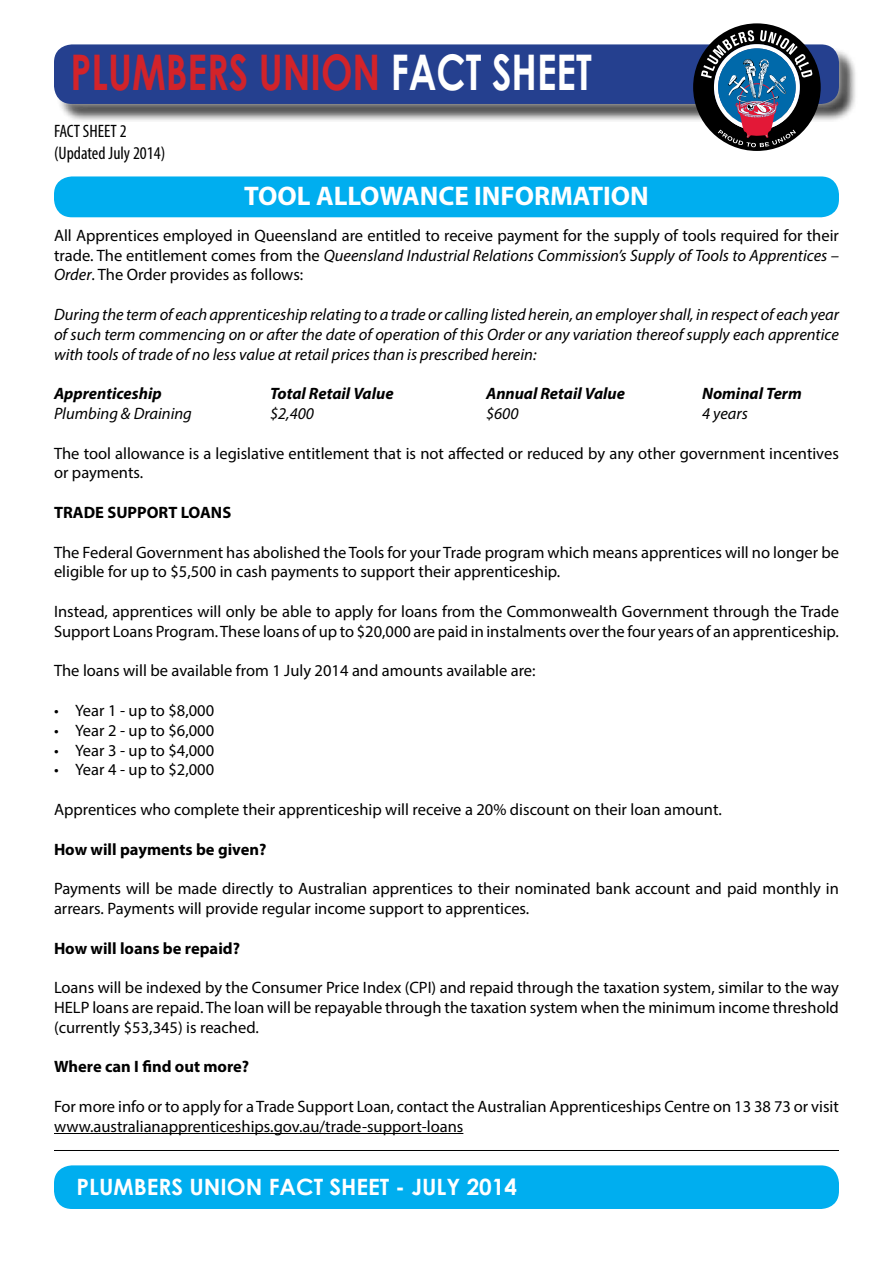
<style>
.page{position:relative;width:893px;height:1263px;background:#fff}
.page>*{position:absolute;margin:0;border:0;box-sizing:border-box;transform-origin:0 0}
.t1{font:700 49.2px "Century Gothic";color:#d2232a;scale:.76 1}
.t2{font:700 27px "Myriad Pro";color:#fff}
.t3{font:700 22.5px "Century Gothic";color:#fff}
.t4{font:condensed 18px/21.6px "Myriad Pro";color:#000}
.t5{font:16.5px/19.8px "Myriad Pro";color:#000}
.t6{font:italic 16.5px/19.8px "Myriad Pro";color:#000;text-align:justify}
.t7{font:700 16.5px "Myriad Pro";color:#000}
.t8{font:italic 700 16.5px "Myriad Pro";color:#000}
.s1{color:#fff}
.s2{font-style:italic}
</style>
<div class="page">
<div style="left:56px;top:47px;width:802px;height:75px;background:#000;opacity:.75"></div>
<div style="left:44px;top:35px;width:805px;height:79px;background:#fff;opacity:.75"></div>
<div style="left:54px;top:44px;width:785px;height:60px;background:#25408f;border-radius:18px"></div>
<svg style="left:693px;top:23px;width:128px;height:128px"></svg>
<hr style="left:54px;top:1150px;width:785px;height:1px;background:#000">
<div style="left:54px;top:1165px;width:785px;height:44px;background:#00aeef;border-radius:18px"></div>
<hr style="left:54px;top:1133px;width:409px;height:1px;background:#000">
<div style="left:54px;top:176px;width:785px;height:41px;background:#00aeef;border-radius:18px"></div>
<h1 class="t1" style="left:71px;top:35px;width:687px">PLUMBERS UNION <span class="s1">FACT SHEET</span></h1>
<p class="t4" style="left:54px;top:120px;width:113px">FACT SHEET 2 (Updated July 2014)</p>
<h2 class="t2" style="left:244px;top:178px;width:406px">TOOL ALLOWANCE INFORMATION</h2>
<p class="t5" style="left:54px;top:225px;width:786px;text-align:justify">All Apprentices employed in Queensland are entitled to receive payment for the supply of tools required for their trade. The entitlement comes from the <span class="s2">Queensland Industrial Relations Commission’s Supply of Tools to Apprentices – Order</span>. The Order provides as follows:</p>
<p class="t6" style="left:54px;top:304px;width:787px">During the term of each apprenticeship relating to a trade or calling listed herein, an employer shall, in respect of each year of such term commencing on or after the date of operation of this Order or any variation thereof supply each apprentice with tools of trade of no less value at retail prices than is prescribed herein:</p>
<p class="t8" style="left:54px;top:383px;width:109px">Apprenticeship</p>
<p class="t8" style="left:270px;top:383px;width:125px">Total Retail Value</p>
<p class="t8" style="left:486px;top:383px;width:141px">Annual Retail Value</p>
<p class="t8" style="left:702px;top:383px;width:101px">Nominal Term</p>
<p class="t6" style="left:54px;top:403px;width:139px">Plumbing &amp; Draining</p>
<p class="t6" style="left:270px;top:403px;width:46px">$2,400</p>
<p class="t6" style="left:486px;top:403px;width:34px">$600</p>
<p class="t6" style="left:702px;top:403px;width:47px">4 years</p>
<p class="t5" style="left:54px;top:443px;width:786px">The tool allowance is a legislative entitlement that is not affected or reduced by any other government incentives or payments.</p>
<p class="t7" style="left:54px;top:502px;width:179px">TRADE SUPPORT LOANS</p>
<p class="t5" style="left:54px;top:542px;width:786px">The Federal Government has abolished the Tools for your Trade program which means apprentices will no longer be eligible for up to $5,500 in cash payments to support their apprenticeship.</p>
<p class="t5" style="left:54px;top:601px;width:786px">Instead, apprentices will only be able to apply for loans from the Commonwealth Government through the Trade<br>Support Loans Program. These loans of up to $20,000 are paid in instalments over the four years of an apprenticeship.</p>
<p class="t5" style="left:54px;top:661px;width:483px">The loans will be available from 1 July 2014 and amounts available are:</p>
<p class="t5" style="left:54px;top:700px;width:162px">• Year 1 - up to $8,000</p>
<p class="t5" style="left:54px;top:720px;width:162px">• Year 2 - up to $6,000</p>
<p class="t5" style="left:54px;top:740px;width:162px">• Year 3 - up to $4,000</p>
<p class="t5" style="left:54px;top:760px;width:162px">• Year 4 - up to $2,000</p>
<p class="t5" style="left:54px;top:799px;width:669px">Apprentices who complete their apprenticeship will receive a 20% discount on their loan amount.</p>
<p class="t7" style="left:54px;top:838px;width:214px">How will payments be given?</p>
<p class="t5" style="left:54px;top:878px;width:786px">Payments will be made directly to Australian apprentices to their nominated bank account and paid monthly in arrears. Payments will provide regular income support to apprentices.</p>
<p class="t7" style="left:54px;top:937px;width:188px">How will loans be repaid?</p>
<p class="t5" style="left:54px;top:977px;width:786px;text-align:justify">Loans will be indexed by the Consumer Price Index (CPI) and repaid through the taxation system, similar to the way HELP loans are repaid. The loan will be repayable through the taxation system when the minimum income threshold (currently $53,345) is reached.</p>
<p class="t7" style="left:54px;top:1056px;width:197px">Where can I find out more?</p>
<p class="t5" style="left:54px;top:1096px;width:786px">For more info or to apply for a Trade Support Loan, contact the Australian Apprenticeships Centre on 13 38 73 or visit www.australianapprenticeships.gov.au/trade-support-loans</p>
<h3 class="t3" style="left:77px;top:1170px;width:442px">PLUMBERS UNION FACT SHEET - JULY 2014</h3>
</div>
